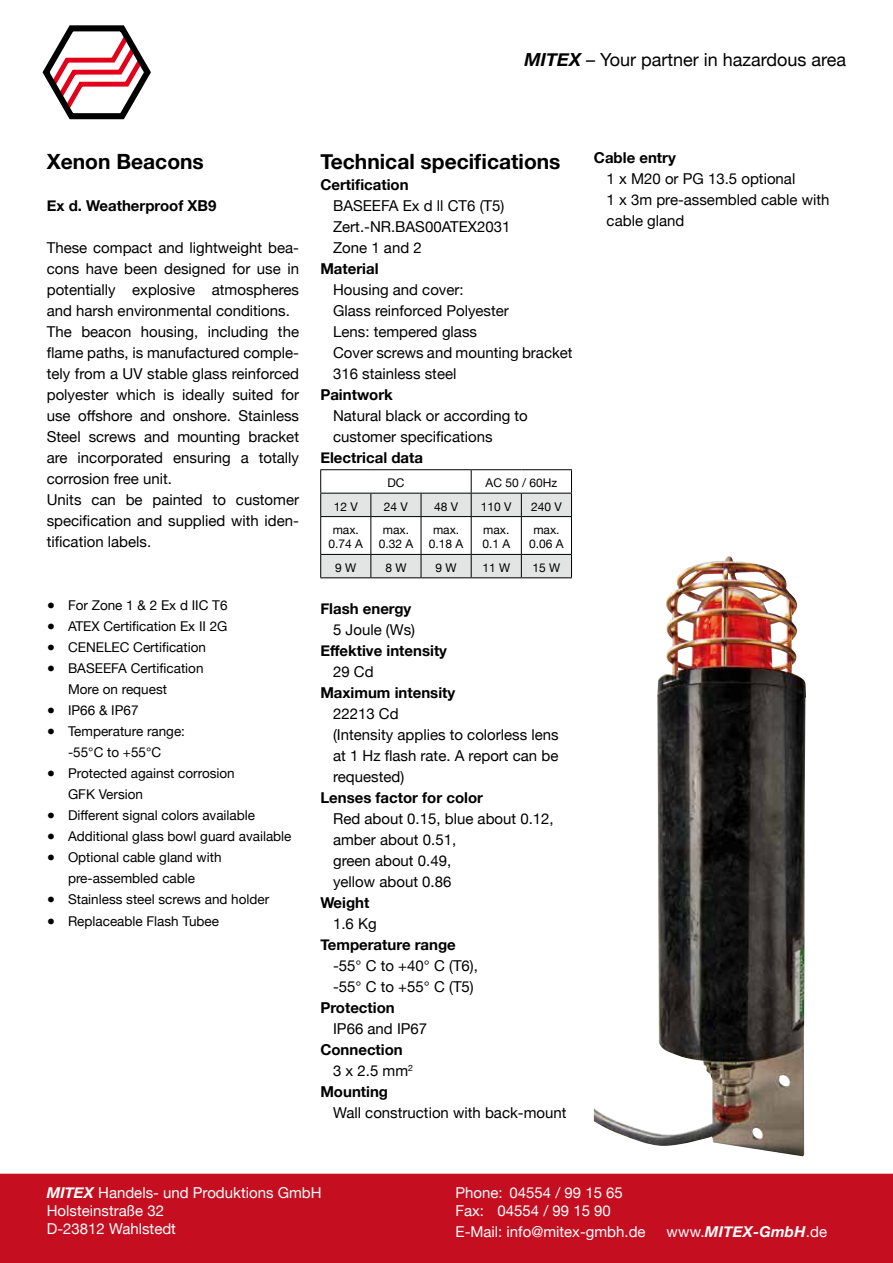
<style>
.page{position:relative;width:893px;height:1263px;background:#fff}
.page>*{position:absolute;margin:0;border:0;box-sizing:border-box;transform-origin:0 0}
.t1{font:700 21px "Helvetica Neue";color:#000}
.t2{font:18px "Helvetica Neue";color:#000}
.t3{font:15px/21px "Helvetica Neue";color:#000}
.t4{font:700 15px "Helvetica Neue";color:#000}
.t5{font:15px/18px "Helvetica Neue";color:#fff}
.t6{font:italic 700 15px "Helvetica Neue";letter-spacing:.015em;color:#fff}
.t7{font:13.5px/21px "Helvetica Neue";color:#000}
.t8{font:12px/14.4px "Helvetica Neue";color:#000;text-align:center}
.s1{font-weight:700;font-style:italic}
.s2{font-weight:700}
.s3{font-weight:400;font-style:normal}
</style>
<div class="page">
<svg style="left:43px;top:25px;width:108px;height:94px"></svg>
<div style="left:0;top:1174px;width:893px;height:89px;background:#c50e1f"></div>
<hr style="left:320px;top:469px;width:51px;height:1px;background:#000">
<hr style="left:371px;top:469px;width:50px;height:1px;background:#000">
<hr style="left:421px;top:469px;width:50px;height:1px;background:#000">
<hr style="left:471px;top:469px;width:50px;height:1px;background:#000">
<hr style="left:521px;top:469px;width:51px;height:1px;background:#000">
<svg style="left:320px;top:470px;width:252px;height:107px"></svg>
<hr style="left:320px;top:577px;width:51px;height:1px;background:#000">
<hr style="left:371px;top:577px;width:50px;height:1px;background:#000">
<hr style="left:421px;top:577px;width:50px;height:1px;background:#000">
<hr style="left:471px;top:577px;width:50px;height:1px;background:#000">
<hr style="left:521px;top:577px;width:51px;height:1px;background:#000">
<img style="left:594px;top:556px;width:212px;height:600px">
<p class="t2" style="left:524px;top:47px;width:323px"><span class="s1">MITEX</span> – Your partner in hazardous area</p>
<h1 class="t1" style="left:47px;top:145px;width:159px">Xenon Beacons</h1>
<p class="t4" style="left:47px;top:194px;width:171px">Ex d. Weatherproof XB9</p>
<p class="t3" style="left:47px;top:238px;width:254px">These compact and lightweight bea&shy;cons have been designed for use in potentially explosive atmospheres and harsh environmental conditions.<br>The beacon housing, including the flame paths, is manufactured comple&shy;tely from a UV stable glass reinforced polyester which is ideally suited for use offshore and onshore. Stainless Steel screws and mounting bracket are incorporated ensuring a totally corrosion free unit.<br>Units can be painted to customer specification and supplied with iden&shy;tification labels.</p>
<p class="t7" style="left:47px;top:596px;width:182px"><span class="s2">●</span> For Zone 1 &amp; 2 Ex d IIC T6</p>
<p class="t7" style="left:47px;top:617px;width:182px"><span class="s2">●</span> ATEX Certification Ex II 2G</p>
<p class="t7" style="left:47px;top:638px;width:161px"><span class="s2">●</span> CENELEC Certification</p>
<p class="t7" style="left:68px;top:659px;width:137px;text-indent:-21px"><span class="s2">●</span> BASEEFA Certification<br>More on request</p>
<p class="t7" style="left:47px;top:701px;width:93px"><span class="s2">●</span> IP66 &amp; IP67</p>
<p class="t7" style="left:47px;top:722px;width:140px;text-align:center"><span class="s2">●</span> Temperature range: -55°C to +55°C</p>
<p class="t7" style="left:68px;top:764px;width:168px;text-indent:-21px"><span class="s2">●</span> Protected against corrosion<br>GFK Version</p>
<p class="t7" style="left:47px;top:806px;width:210px"><span class="s2">●</span> Different signal colors available</p>
<p class="t7" style="left:47px;top:827px;width:246px"><span class="s2">●</span> Additional glass bowl guard available</p>
<p class="t7" style="left:47px;top:848px;width:176px;text-align:center"><span class="s2">●</span> Optional cable gland with pre-assembled cable</p>
<p class="t7" style="left:47px;top:890px;width:224px"><span class="s2">●</span> Stainless steel screws and holder</p>
<p class="t7" style="left:47px;top:911px;width:174px"><span class="s2">●</span> Replaceable Flash Tubee</p>
<h1 class="t1" style="left:320px;top:145px;width:242px">Technical specifications</h1>
<p class="t4" style="left:320px;top:173px;width:90px">Certification</p>
<p class="t3" style="left:333px;top:196px;width:179px">BASEEFA Ex d ll CT6 (T5)<br>Zert.-NR.BAS00ATEX2031<br>Zone 1 and 2</p>
<p class="t4" style="left:320px;top:257px;width:60px">Material</p>
<p class="t3" style="left:333px;top:280px;width:241px">Housing and cover:<br>Glass reinforced Polyester<br>Lens: tempered glass<br>Cover screws and mounting bracket<br>316 stainless steel</p>
<p class="t4" style="left:320px;top:383px;width:74px">Paintwork</p>
<p class="t3" style="left:333px;top:406px;width:196px">Natural black or according to customer specifications</p>
<p class="t4" style="left:320px;top:446px;width:104px">Electrical data</p>
<p class="t8" style="left:387px;top:476px;width:19px">DC</p>
<p class="t8" style="left:486px;top:476px;width:73px">AC 50 / 60Hz</p>
<p class="t8" style="left:334px;top:500px;width:26px">12 V</p>
<p class="t8" style="left:384px;top:500px;width:26px">24 V</p>
<p class="t8" style="left:434px;top:500px;width:26px">48 V</p>
<p class="t8" style="left:481px;top:500px;width:32px">110 V</p>
<p class="t8" style="left:531px;top:500px;width:32px">240 V</p>
<p class="t8" style="left:329px;top:523px;width:36px">max.<br>0.74 A</p>
<p class="t8" style="left:379px;top:523px;width:36px">max.<br>0.32 A</p>
<p class="t8" style="left:429px;top:523px;width:36px">max.<br>0.18 A</p>
<p class="t8" style="left:482px;top:523px;width:29px;text-align:left">max.<br>0.1 A</p>
<p class="t8" style="left:529px;top:523px;width:36px">max.<br>0.06 A</p>
<p class="t8" style="left:335px;top:561px;width:23px">9 W</p>
<p class="t8" style="left:385px;top:561px;width:23px">8 W</p>
<p class="t8" style="left:436px;top:561px;width:23px">9 W</p>
<p class="t8" style="left:482px;top:561px;width:29px">11 W</p>
<p class="t8" style="left:533px;top:561px;width:29px">15 W</p>
<p class="t4" style="left:320px;top:597px;width:92px">Flash energy</p>
<p class="t3" style="left:333px;top:620px;width:83px">5 Joule (Ws)</p>
<p class="t4" style="left:320px;top:639px;width:128px">Effektive intensity</p>
<p class="t3" style="left:333px;top:662px;width:42px">29 Cd</p>
<p class="t4" style="left:320px;top:681px;width:136px">Maximum intensity</p>
<p class="t3" style="left:333px;top:704px;width:227px">22213 Cd<br>(Intensity applies to colorless lens at 1 Hz flash rate. A report can be requested)</p>
<p class="t4" style="left:320px;top:786px;width:164px">Lenses factor for color</p>
<p class="t3" style="left:333px;top:809px;width:222px">Red about 0.15, blue about 0.12, amber about 0.51,<br>green about 0.49,<br>yellow about 0.86</p>
<p class="t4" style="left:320px;top:891px;width:51px">Weight</p>
<p class="t3" style="left:333px;top:914px;width:45px">1.6 Kg</p>
<p class="t4" style="left:320px;top:933px;width:137px">Temperature range</p>
<p class="t3" style="left:333px;top:956px;width:146px">-55° C to +40° C (T6), -55° C to +55° C (T5)</p>
<p class="t4" style="left:320px;top:996px;width:76px">Protection</p>
<p class="t3" style="left:333px;top:1019px;width:96px">IP66 and IP67</p>
<p class="t4" style="left:320px;top:1038px;width:84px">Connection</p>
<p class="t3" style="left:333px;top:1061px;width:81px">3 x 2.5 mm<sup>2</sup></p>
<p class="t4" style="left:320px;top:1080px;width:69px">Mounting</p>
<p class="t3" style="left:333px;top:1103px;width:235px">Wall construction with back-mount</p>
<p class="t4" style="left:594px;top:146px;width:83px">Cable entry</p>
<p class="t3" style="left:607px;top:169px;width:224px">1 x M20 or PG 13.5 optional<br>1 x 3m pre-assembled cable with cable gland</p>
<p class="t5" style="left:47px;top:1184px;width:276px"><span class="s1">MITEX</span> Handels- und Produktions GmbH<br>Holsteinstraße 32<br>D-23812 Wahlstedt</p>
<p class="t5" style="left:455px;top:1184px;width:169px">Phone: 04554 / 99 15 65<br>Fax: 04554 / 99 15 90</p>
<p class="t5" style="left:455px;top:1224px;width:192px">E-Mail: info@mitex-gmbh.de</p>
<p class="t6" style="left:666px;top:1220px;width:162px"><span class="s3">www.</span>MITEX-GmbH<span class="s3">.de</span></p>
</div>
